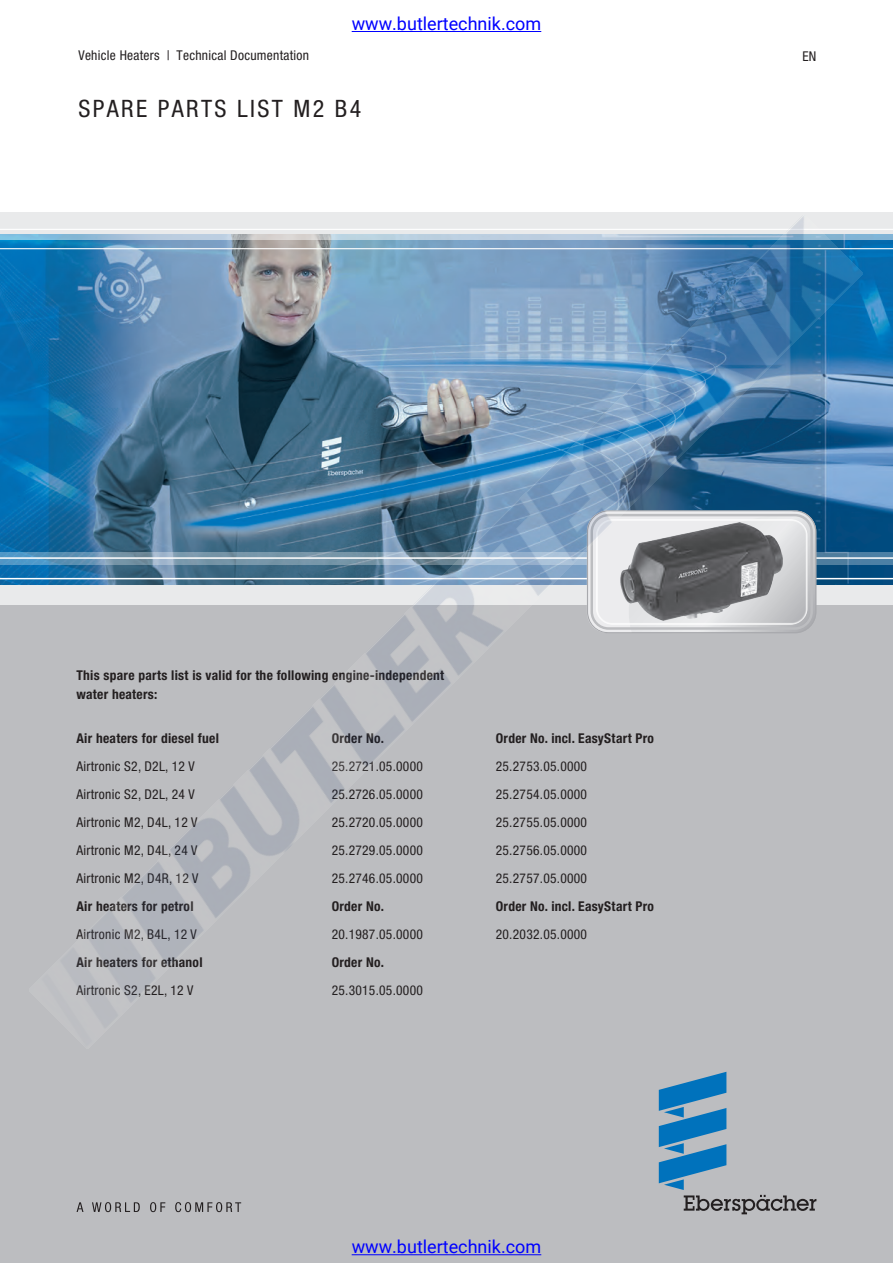
<style>
.page{position:relative;width:893px;height:1263px;background:#fff}
.page>*{position:absolute;margin:0;border:0;box-sizing:border-box;transform-origin:0 0}
.T_Titel_16pt_VERS{font:condensed 24px "Helvetica Neue LTW1 G";letter-spacing:.1em;color:#231f20}
.t1{font:18px "Roboto";color:#00f}
.F_Fließtext_9pt_2vor{font:condensed 13.5px "Helvetica Neue LTW1 G";letter-spacing:.02em;color:#231f20}
.Fließtext_9pt_bold_2{font:700 condensed 13.5px "Helvetica Neue LTW1 G";letter-spacing:.02em;color:#231f20}
.Fließtext_9pt_bold{font:700 condensed 13.5px/19.5px "Helvetica Neue LTW1 G";letter-spacing:.02em;color:#231f20}
.T_Titel_16pt_VERS-2{font:condensed 13.5px "Helvetica Neue LTW1 G";letter-spacing:.02em;color:#231f20}
</style>
<div class="page">
<div style="left:0;top:573px;width:893px;height:690px;background:#bcbdc0"></div>
<svg style="left:77px;top:1202px;width:164px;height:10px"></svg>
<img style="left:0;top:240px;width:893px;height:346px">
<div style="left:0;top:213px;width:893px;height:21px;background:#e9eaeb"></div>
<hr style="left:0;top:229px;width:893px;height:1px;background:#fff">
<hr style="left:0;top:248px;width:893px;height:1px;background:#fff">
<svg style="left:0;top:552px;width:893px;height:13px"></svg>
<hr style="left:0;top:557px;width:893px;height:2px;background:#fff">
<hr style="left:0;top:578px;width:893px;height:1px;background:#fff">
<div style="left:0;top:586px;width:893px;height:19px;background:#e9eaeb"></div>
<svg style="left:659px;top:1072px;width:157px;height:142px"></svg>
<img style="left:30px;top:216px;width:833px;height:749px">
<hr style="left:352px;top:31px;width:189px;height:1px;background:#00f">
<hr style="left:352px;top:1254px;width:189px;height:1px;background:#00f">
<h2 class="t1" style="left:352px;top:11px;width:191px">www.butlertechnik.com</h2>
<p class="T_Titel_16pt_VERS-2" style="left:79px;top:47px;width:232px">Vehicle Heaters | Technical Documentation</p>
<p class="T_Titel_16pt_VERS" style="left:79px;top:95px;width:284px">SPARE PARTS LIST M2 B4</p>
<p class="T_Titel_16pt_VERS-2" style="left:802px;top:48px;width:16px">EN</p>
<p class="Fließtext_9pt_bold" style="left:77px;top:665px;width:369px">This spare parts list is valid for the following engine-independent water heaters:</p>
<p class="Fließtext_9pt_bold_2" style="left:77px;top:730px;width:144px">Air heaters for diesel fuel</p>
<p class="Fließtext_9pt_bold_2" style="left:332px;top:730px;width:54px">Order No.</p>
<p class="F_Fließtext_9pt_2vor" style="left:77px;top:758px;width:120px">Airtronic S2, D2L, 12 V</p>
<p class="F_Fließtext_9pt_2vor" style="left:332px;top:758px;width:93px">25.2721.05.0000</p>
<p class="F_Fließtext_9pt_2vor" style="left:77px;top:786px;width:120px">Airtronic S2, D2L, 24 V</p>
<p class="F_Fließtext_9pt_2vor" style="left:332px;top:786px;width:93px">25.2726.05.0000</p>
<p class="F_Fließtext_9pt_2vor" style="left:77px;top:814px;width:122px">Airtronic M2, D4L, 12 V</p>
<p class="F_Fließtext_9pt_2vor" style="left:332px;top:814px;width:93px">25.2720.05.0000</p>
<p class="F_Fließtext_9pt_2vor" style="left:77px;top:842px;width:122px">Airtronic M2, D4L, 24 V</p>
<p class="F_Fließtext_9pt_2vor" style="left:332px;top:842px;width:93px">25.2729.05.0000</p>
<p class="F_Fließtext_9pt_2vor" style="left:77px;top:870px;width:123px">Airtronic M2, D4R, 12 V</p>
<p class="F_Fließtext_9pt_2vor" style="left:332px;top:870px;width:93px">25.2746.05.0000</p>
<p class="Fließtext_9pt_bold_2" style="left:77px;top:898px;width:119px">Air heaters for petrol</p>
<p class="Fließtext_9pt_bold_2" style="left:332px;top:898px;width:54px">Order No.</p>
<p class="F_Fließtext_9pt_2vor" style="left:77px;top:926px;width:122px">Airtronic M2, B4L, 12 V</p>
<p class="F_Fließtext_9pt_2vor" style="left:332px;top:926px;width:93px">20.1987.05.0000</p>
<p class="Fließtext_9pt_bold_2" style="left:77px;top:954px;width:128px">Air heaters for ethanol</p>
<p class="Fließtext_9pt_bold_2" style="left:332px;top:954px;width:54px">Order No.</p>
<p class="F_Fließtext_9pt_2vor" style="left:77px;top:982px;width:118px">Airtronic S2, E2L, 12 V</p>
<p class="F_Fließtext_9pt_2vor" style="left:332px;top:982px;width:93px">25.3015.05.0000</p>
<p class="Fließtext_9pt_bold_2" style="left:496px;top:730px;width:160px">Order No. incl. EasyStart Pro</p>
<p class="F_Fließtext_9pt_2vor" style="left:496px;top:758px;width:93px">25.2753.05.0000</p>
<p class="F_Fließtext_9pt_2vor" style="left:496px;top:786px;width:93px">25.2754.05.0000</p>
<p class="F_Fließtext_9pt_2vor" style="left:496px;top:814px;width:93px">25.2755.05.0000</p>
<p class="F_Fließtext_9pt_2vor" style="left:496px;top:842px;width:93px">25.2756.05.0000</p>
<p class="F_Fließtext_9pt_2vor" style="left:496px;top:870px;width:93px">25.2757.05.0000</p>
<p class="Fließtext_9pt_bold_2" style="left:496px;top:898px;width:160px">Order No. incl. EasyStart Pro</p>
<p class="F_Fließtext_9pt_2vor" style="left:496px;top:926px;width:93px">20.2032.05.0000</p>
<h2 class="t1" style="left:352px;top:1234px;width:191px">www.butlertechnik.com</h2>
</div>
